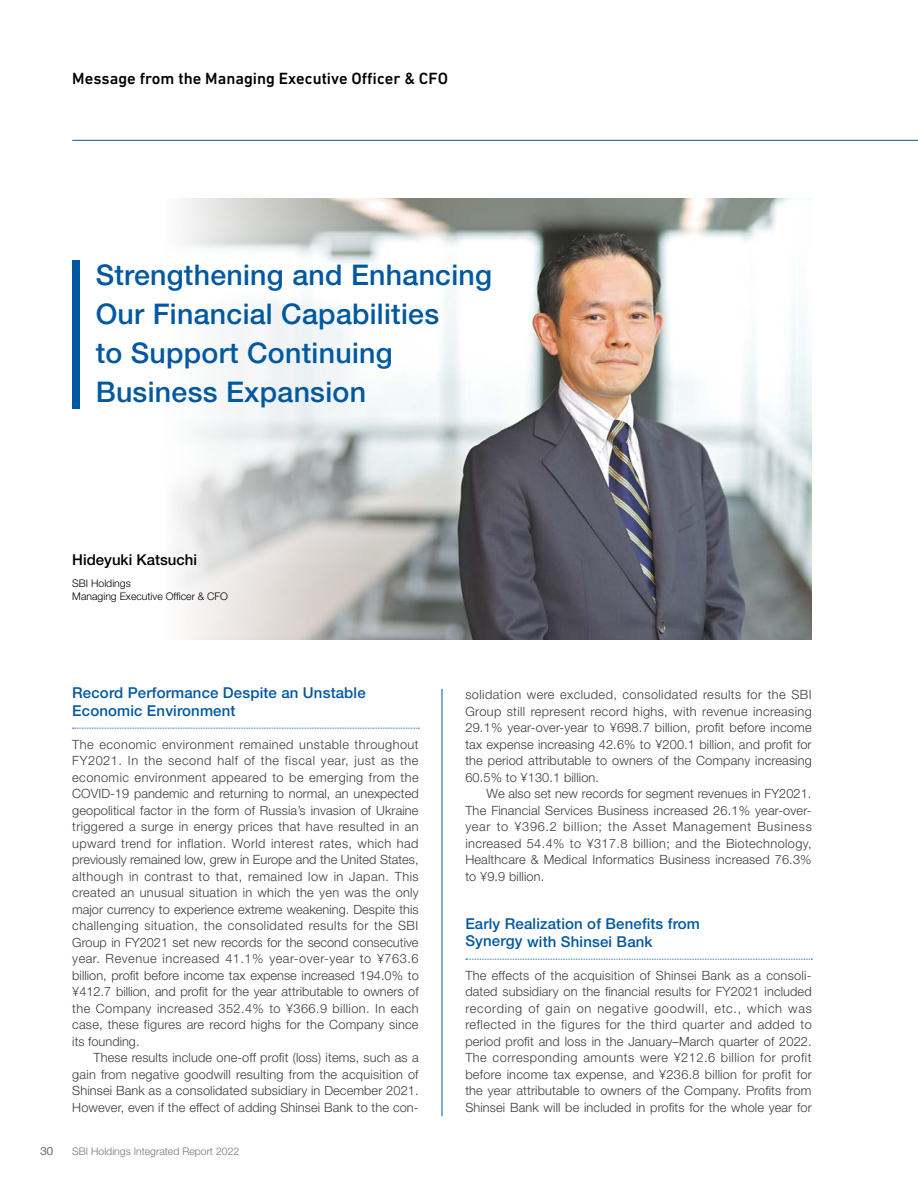
<style>
.page{position:relative;width:918px;height:1188px;background:#fff}
.page>*{position:absolute;margin:0;border:0;box-sizing:border-box;transform-origin:0 0}
.t1{font:500 28.5px/39px "Helvetica Neue LT Std";letter-spacing:.01em;color:#0058a1}
.t2{font:500 16.5px "DIN Next LT Pro";color:#000}
.t3{font:500 15px/18px "Helvetica Neue LT Std";letter-spacing:.01em;color:#0058a1}
.t4{font:500 15px "Helvetica Neue LT Std";color:#000}
.t5{font:300 12.75px/16.5px "Helvetica Neue LT Std";letter-spacing:.01em;color:#3e3a39;text-align:justify}
.t6{font:300 11.25px "Helvetica Neue LT Std";color:#777}
.t7{font:300 10.5px/12.8px "Helvetica Neue LT Std";color:#000}
.t8{font:300 10.5px "Helvetica Neue LT Std";color:#777}
</style>
<div class="page">
<img style="left:174px;top:199px;width:638px;height:441px">
<hr style="left:72px;top:140px;width:846px;height:1px;background:#0058a1">
<div style="left:72px;top:260px;width:8px;height:148px;background:#0058a1"></div>
<svg style="left:73px;top:728px;width:346px;height:1px"></svg>
<svg style="left:466px;top:959px;width:346px;height:1px"></svg>
<hr style="left:442px;top:689px;width:1px;height:427px;background:#0058a1">
<p class="t2" style="left:72px;top:68px;width:377px">Message from the Managing Executive Officer &amp; CFO</p>
<h1 class="t1" style="left:96px;top:256px;width:398px">Strengthening and Enhancing<br>Our Financial Capabilities<br>to Support Continuing<br>Business Expansion</h1>
<p class="t4" style="left:72px;top:551px;width:126px">Hideyuki Katsuchi</p>
<p class="t7" style="left:72px;top:577px;width:157px">SBI Holdings<br>Managing Executive Officer &amp; CFO</p>
<p class="t3" style="left:72px;top:684px;width:295px">Record Performance Despite an Unstable<br>Economic Environment</p>
<p class="t5" style="left:72px;top:736px;width:348px">The economic environment remained unstable throughout FY2021. In the second half of the fiscal year, just as the economic environment appeared to be emerging from the COVID-19 pandemic and returning to normal, an unexpected geopolitical factor in the form of Russia’s invasion of Ukraine triggered a surge in energy prices that have resulted in an upward trend for inflation. World interest rates, which had previously remained low, grew in Europe and the United States, although in contrast to that, remained low in Japan. This created an unusual situation in which the yen was the only major currency to experience extreme weakening. Despite this challenging situation, the consolidated results for the SBI Group in FY2021 set new records for the second consecutive year. Revenue increased 41.1% year-over-year to ¥763.6 billion, profit before income tax expense increased 194.0% to ¥412.7 billion, and profit for the year attributable to owners of the Company increased 352.4% to ¥366.9 billion. In each case, these figures are record highs for the Company since its founding.</p>
<p class="t5" style="left:72px;top:1049px;width:348px;text-indent:21px">These results include one-off profit (loss) items, such as a gain from negative goodwill resulting from the acquisition of Shinsei Bank as a consolidated subsidiary in December 2021.<br>However, even if the effect of adding Shinsei Bank to the con-</p>
<p class="t6" style="left:41px;top:1144px;width:14px">30</p>
<p class="t8" style="left:72px;top:1144px;width:169px">SBI Holdings Integrated Report 2022</p>
<p class="t5" style="left:465px;top:686px;width:348px">solidation were excluded, consolidated results for the SBI Group still represent record highs, with revenue increasing 29.1% year-over-year to ¥698.7 billion, profit before income tax expense increasing 42.6% to ¥200.1 billion, and profit for the period attributable to owners of the Company increasing 60.5% to ¥130.1 billion.</p>
<p class="t5" style="left:465px;top:785px;width:348px;text-indent:21px">We also set new records for segment revenues in FY2021.<br>The Financial Services Business increased 26.1% year-over&shy;year to ¥396.2 billion; the Asset Management Business increased 54.4% to ¥317.8 billion; and the Biotechnology, Healthcare &amp; Medical Informatics Business increased 76.3% to ¥9.9 billion.</p>
<p class="t3" style="left:465px;top:915px;width:236px">Early Realization of Benefits from<br>Synergy with Shinsei Bank</p>
<p class="t5" style="left:465px;top:967px;width:348px">The effects of the acquisition of Shinsei Bank as a consoli&shy;dated subsidiary on the financial results for FY2021 included recording of gain on negative goodwill, etc., which was reflected in the figures for the third quarter and added to period profit and loss in the January–March quarter of 2022.<br>The corresponding amounts were ¥212.6 billion for profit before income tax expense, and ¥236.8 billion for profit for the year attributable to owners of the Company. Profits from Shinsei Bank will be included in profits for the whole year for</p>
</div>
